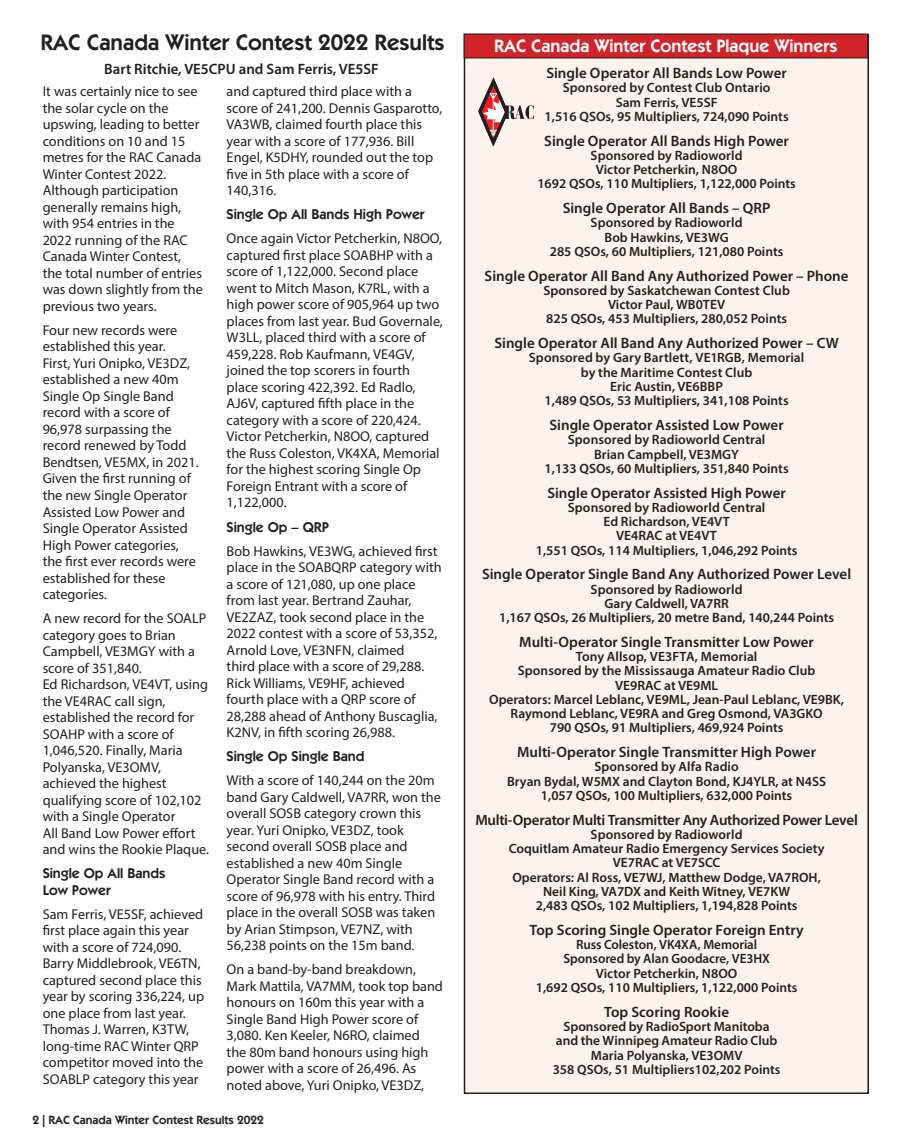
<style>
.page{position:relative;width:905px;height:1148px;background:#fff}
.page>*{position:absolute;margin:0;border:0;box-sizing:border-box;transform-origin:0 0}
.Heading2{font:600 22.5px "ITC Kabel Std";color:#231f20}
.t1{font:600 18px "ITC Kabel Std";color:#fff}
.Body_Text_9{font:600 15px "Myriad Pro";color:#231f20}
.Body_Text_9-2{font:600 15px "Myriad Pro";letter-spacing:-.02em;color:#231f20}
.Author_s_Name{font:600 15px "Myriad Pro";color:#231f20}
.Body_Text_9-3{font:14.25px/16.5px "Myriad Pro";color:#231f20}
.Subhead3{font:600 14.25px/16.5px "ITC Kabel Std";color:#231f20}
.Body_Text_9-4{font:600 13.5px/14.2px "Myriad Pro";color:#231f20;text-align:center}
.t2{font:600 12px "ITC Kabel Std";color:#231f20}
</style>
<div class="page">
<div style="left:464px;top:34px;width:404px;height:1059px;background:#fdf3ed"></div>
<svg style="left:478px;top:77px;width:56px;height:69px"></svg>
<div style="left:464px;top:34px;width:403px;height:24px;background:#d1232a"></div>
<h2 class="Heading2" style="left:40px;top:29px;width:405px">RAC Canada Winter Contest 2022 Results</h2>
<p class="Body_Text_9-3" style="left:43px;top:83px;width:162px">It was certainly nice to see the solar cycle on the upswing, leading to better conditions on 10 and 15 metres for the RAC Canada<br>Winter Contest 2022.<br>Although participation generally remains high, with 954 entries in the<br>2022 running of the RAC<br>Canada Winter Contest, the total number of entries was down slightly from the previous two years.</p>
<p class="Body_Text_9-3" style="left:43px;top:322px;width:158px">Four new records were established this year.<br>First, Yuri Onipko, VE3DZ, established a new 40m<br>Single Op Single Band record with a score of<br>96,978 surpassing the record renewed by Todd<br>Bendtsen, VE5MX, in 2021.<br>Given the first running of the new Single Operator<br>Assisted Low Power and<br>Single Operator Assisted<br>High Power categories, the first ever records were established for these categories.</p>
<p class="Body_Text_9-3" style="left:43px;top:610px;width:168px">A new record for the SOALP category goes to Brian<br>Campbell, VE3MGY with a score of 351,840.<br>Ed Richardson, VE4VT, using the VE4RAC call sign, established the record for<br>SOAHP with a score of<br>1,046,520. Finally, Maria<br>Polyanska, VE3OMV, achieved the highest qualifying score of 102,102 with a Single Operator<br>All Band Low Power effort and wins the Rookie Plaque.</p>
<h6 class="Subhead3" style="left:43px;top:865px;width:124px">Single Op All Bands<br>Low Power</h6>
<p class="Body_Text_9-3" style="left:43px;top:905px;width:163px">Sam Ferris, VE5SF, achieved first place again this year with a score of 724,090.<br>Barry Middlebrook, VE6TN, captured second place this year by scoring 336,224, up one place from last year.<br>Thomas J. Warren, K3TW, long-time RAC Winter QRP competitor moved into the<br>SOABLP category this year</p>
<p class="Author_s_Name" style="left:104px;top:59px;width:276px">Bart Ritchie, VE5CPU and Sam Ferris, VE5SF</p>
<p class="Body_Text_9-3" style="left:227px;top:83px;width:217px">and captured third place with a score of 241,200. Dennis Gasparotto,<br>VA3WB, claimed fourth place this year with a score of 177,936. Bill<br>Engel, K5DHY, rounded out the top five in 5th place with a score of<br>140,316.</p>
<h6 class="Subhead3" style="left:227px;top:206px;width:199px">Single Op All Bands High Power</h6>
<p class="Body_Text_9-3" style="left:227px;top:230px;width:218px">Once again Victor Petcherkin, N8OO, captured first place SOABHP with a score of 1,122,000. Second place went to Mitch Mason, K7RL, with a high power score of 905,964 up two places from last year. Bud Governale,<br>W3LL, placed third with a score of<br>459,228. Rob Kaufmann, VE4GV, joined the top scorers in fourth place scoring 422,392. Ed Radlo,<br>AJ6V, captured fifth place in the category with a score of 220,424.<br>Victor Petcherkin, N8OO, captured the Russ Coleston, VK4XA, Memorial for the highest scoring Single Op<br>Foreign Entrant with a score of<br>1,122,000.</p>
<h6 class="Subhead3" style="left:227px;top:518px;width:104px">Single Op – QRP</h6>
<p class="Body_Text_9-3" style="left:227px;top:542px;width:216px">Bob Hawkins, VE3WG, achieved first place in the SOABQRP category with a score of 121,080, up one place from last year. Bertrand Zauhar,<br>VE2ZAZ, took second place in the<br>2022 contest with a score of 53,352,<br>Arnold Love, VE3NFN, claimed<br>third place with a score of 29,288.<br>Rick Williams, VE9HF, achieved fourth place with a QRP score of<br>28,288 ahead of Anthony Buscaglia,<br>K2NV, in fifth scoring 26,988.</p>
<h6 class="Subhead3" style="left:227px;top:748px;width:139px">Single Op Single Band</h6>
<p class="Body_Text_9-3" style="left:227px;top:772px;width:216px">With a score of 140,244 on the 20m band Gary Caldwell, VA7RR, won the overall SOSB category crown this year. Yuri Onipko, VE3DZ, took second overall SOSB place and established a new 40m Single<br>Operator Single Band record with a score of 96,978 with his entry. Third place in the overall SOSB was taken by Arian Stimpson, VE7NZ, with<br>56,238 points on the 15m band.</p>
<p class="Body_Text_9-3" style="left:227px;top:961px;width:218px">On a band-by-band breakdown,<br>Mark Mattila, VA7MM, took top band honours on 160m this year with a<br>Single Band High Power score of<br>3,080. Ken Keeler, N6RO, claimed the 80m band honours using high power with a score of 26,496. As noted above, Yuri Onipko, VE3DZ,</p>
<p class="t2" style="left:32px;top:1113px;width:233px">2 | RAC Canada Winter Contest Results 2022</p>
<p class="t1" style="left:494px;top:35px;width:345px">RAC Canada Winter Contest Plaque Winners</p>
<p class="Body_Text_9" style="left:546px;top:63px;width:242px">Single Operator All Bands Low Power</p>
<p class="Body_Text_9-4" style="left:562px;top:80px;width:209px">Sponsored by Contest Club Ontario</p>
<p class="Body_Text_9-4" style="left:615px;top:95px;width:103px">Sam Ferris, VE5SF</p>
<p class="Body_Text_9-4" style="left:544px;top:109px;width:245px">1,516 QSOs, 95 Multipliers, 724,090 Points</p>
<p class="Body_Text_9" style="left:544px;top:131px;width:246px">Single Operator All Bands High Power</p>
<p class="Body_Text_9-4" style="left:590px;top:148px;width:153px">Sponsored by Radioworld</p>
<p class="Body_Text_9-4" style="left:596px;top:162px;width:143px">Victor Petcherkin, N8OO</p>
<p class="Body_Text_9-4" style="left:537px;top:176px;width:260px">1692 QSOs, 110 Multipliers, 1,122,000 Points</p>
<p class="Body_Text_9" style="left:562px;top:198px;width:209px">Single Operator All Bands – QRP</p>
<p class="Body_Text_9-4" style="left:590px;top:215px;width:153px">Sponsored by Radioworld</p>
<p class="Body_Text_9-4" style="left:604px;top:230px;width:126px">Bob Hawkins, VE3WG</p>
<p class="Body_Text_9-4" style="left:550px;top:244px;width:235px">285 QSOs, 60 Multipliers, 121,080 Points</p>
<p class="Body_Text_9" style="left:484px;top:266px;width:365px">Single Operator All Band Any Authorized Power – Phone</p>
<p class="Body_Text_9-4" style="left:543px;top:283px;width:248px">Sponsored by Saskatchewan Contest Club</p>
<p class="Body_Text_9-4" style="left:608px;top:297px;width:119px">Victor Paul, WB0TEV</p>
<p class="Body_Text_9-4" style="left:546px;top:311px;width:242px">825 QSOs, 453 Multipliers, 280,052 Points</p>
<p class="Body_Text_9" style="left:494px;top:333px;width:346px">Single Operator All Band Any Authorized Power – CW</p>
<p class="Body_Text_9-4" style="left:529px;top:350px;width:277px">Sponsored by Gary Bartlett, VE1RGB, Memorial by the Maritime Contest Club</p>
<p class="Body_Text_9-4" style="left:610px;top:379px;width:114px">Eric Austin, VE6BBP</p>
<p class="Body_Text_9-4" style="left:544px;top:393px;width:245px">1,489 QSOs, 53 Multipliers, 341,108 Points</p>
<p class="Body_Text_9" style="left:549px;top:415px;width:236px">Single Operator Assisted Low Power</p>
<p class="Body_Text_9-4" style="left:568px;top:432px;width:199px">Sponsored by Radioworld Central</p>
<p class="Body_Text_9-4" style="left:594px;top:446px;width:146px">Brian Campbell, VE3MGY</p>
<p class="Body_Text_9-4" style="left:544px;top:461px;width:245px">1,133 QSOs, 60 Multipliers, 351,840 Points</p>
<p class="Body_Text_9" style="left:547px;top:483px;width:240px">Single Operator Assisted High Power</p>
<p class="Body_Text_9-4" style="left:568px;top:500px;width:199px">Sponsored by Radioworld Central</p>
<p class="Body_Text_9-4" style="left:603px;top:514px;width:128px">Ed Richardson, VE4VT</p>
<p class="Body_Text_9-4" style="left:616px;top:528px;width:102px">VE4RAC at VE4VT</p>
<p class="Body_Text_9-4" style="left:535px;top:542px;width:263px">1,551 QSOs, 114 Multipliers, 1,046,292 Points</p>
<p class="Body_Text_9" style="left:482px;top:564px;width:371px">Single Operator Single Band Any Authorized Power Level</p>
<p class="Body_Text_9-4" style="left:590px;top:581px;width:153px">Sponsored by Radioworld</p>
<p class="Body_Text_9-4" style="left:604px;top:596px;width:126px">Gary Caldwell, VA7RR</p>
<p class="Body_Text_9-4" style="left:499px;top:610px;width:336px">1,167 QSOs, 26 Multipliers, 20 metre Band, 140,244 Points</p>
<p class="Body_Text_9" style="left:519px;top:632px;width:296px">Multi-Operator Single Transmitter Low Power</p>
<p class="Body_Text_9-4" style="left:517px;top:649px;width:299px">Tony Allsop, VE3FTA, Memorial<br>Sponsored by the Mississauga Amateur Radio Club</p>
<p class="Body_Text_9-4" style="left:489px;top:677px;width:356px">VE9RAC at VE9ML<br>Operators: Marcel Leblanc, VE9ML, Jean-Paul Leblanc, VE9BK,<br>Raymond Leblanc, VE9RA and Greg Osmond, VA3GKO</p>
<p class="Body_Text_9-4" style="left:550px;top:720px;width:235px">790 QSOs, 91 Multipliers, 469,924 Points</p>
<p class="Body_Text_9" style="left:517px;top:742px;width:300px">Multi-Operator Single Transmitter High Power</p>
<p class="Body_Text_9-4" style="left:594px;top:759px;width:146px">Sponsored by Alfa Radio</p>
<p class="Body_Text_9-4" style="left:507px;top:773px;width:320px">Bryan Bydal, W5MX and Clayton Bond, KJ4YLR, at N4SS</p>
<p class="Body_Text_9-4" style="left:541px;top:788px;width:253px">1,057 QSOs, 100 Multipliers, 632,000 Points</p>
<p class="Body_Text_9-2" style="left:475px;top:810px;width:384px">Multi-Operator Multi Transmitter Any Authorized Power Level</p>
<p class="Body_Text_9-4" style="left:590px;top:827px;width:153px">Sponsored by Radioworld</p>
<p class="Body_Text_9-4" style="left:509px;top:841px;width:317px">Coquitlam Amateur Radio Emergency Services Society</p>
<p class="Body_Text_9-4" style="left:612px;top:855px;width:109px">VE7RAC at VE7SCC</p>
<p class="Body_Text_9-4" style="left:512px;top:869px;width:310px">Operators: Al Ross, VE7WJ, Matthew Dodge, VA7ROH,<br>Neil King, VA7DX and Keith Witney, VE7KW</p>
<p class="Body_Text_9-4" style="left:535px;top:898px;width:263px">2,483 QSOs, 102 Multipliers, 1,194,828 Points</p>
<p class="Body_Text_9" style="left:529px;top:920px;width:275px">Top Scoring Single Operator Foreign Entry</p>
<p class="Body_Text_9-4" style="left:563px;top:937px;width:208px">Russ Coleston, VK4XA, Memorial<br>Sponsored by Alan Goodacre, VE3HX</p>
<p class="Body_Text_9-4" style="left:596px;top:965px;width:143px">Victor Petcherkin, N8OO</p>
<p class="Body_Text_9-4" style="left:535px;top:980px;width:263px">1,692 QSOs, 110 Multipliers, 1,122,000 Points</p>
<p class="Body_Text_9" style="left:604px;top:1002px;width:126px">Top Scoring Rookie</p>
<p class="Body_Text_9-4" style="left:556px;top:1019px;width:223px">Sponsored by RadioSport Manitoba and the Winnipeg Amateur Radio Club</p>
<p class="Body_Text_9-4" style="left:590px;top:1047px;width:153px">Maria Polyanska, VE3OMV</p>
<p class="Body_Text_9-4" style="left:552px;top:1061px;width:229px">358 QSOs, 51 Multipliers102,202 Points</p>
</div>
